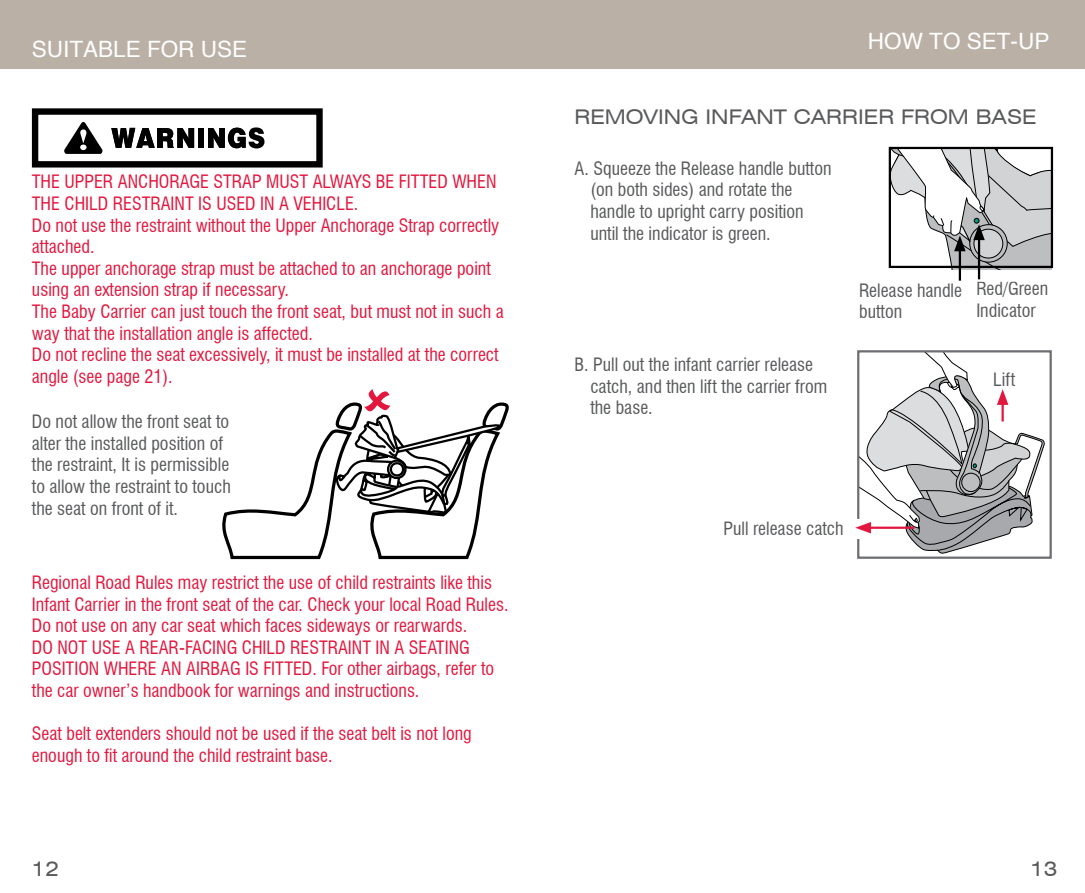
<style>
.page{position:relative;width:1085px;height:893px;background:#fff}
.page>*{position:absolute;margin:0;border:0;box-sizing:border-box;transform-origin:0 0}
.t1{font:22.5px "Helvetica";color:#fff}
.t2{font:expanded 20.25px "Swiss 721 BT";color:#58595b}
.t3{font:condensed 18px/21.6px "Swiss 721 BT";color:#e3173e}
.t4{font:condensed 18px/21.6px "Swiss 721 BT";color:#58595b}
</style>
<div class="page">
<div style="left:0;top:0;width:1084px;height:69px;background:#bbb0a6"></div>
<div style="left:32px;top:108px;width:290px;height:60px;border:6px solid #000"></div>
<svg style="left:64px;top:122px;width:39px;height:32px"></svg>
<svg style="left:111px;top:128px;width:83px;height:20px"></svg>
<div style="left:198px;top:128px;width:6px;height:20px;background:#000"></div>
<svg style="left:208px;top:127px;width:56px;height:21px"></svg>
<svg style="left:222px;top:389px;width:286px;height:171px"></svg>
<div style="left:857px;top:350px;width:194px;height:209px;border:2px solid #6d6e71"></div>
<svg style="left:855px;top:352px;width:189px;height:202px"></svg>
<hr style="left:958px;top:248px;width:2px;height:54px;background:#000">
<hr style="left:977px;top:237px;width:3px;height:54px;background:#000">
<svg style="left:888px;top:147px;width:162px;height:122px"></svg>
<div style="left:857px;top:282px;width:109px;height:47px;background:#fff"></div>
<div style="left:975px;top:280px;width:94px;height:41px;background:#fff"></div>
<p class="t1" style="left:32px;top:30px;width:217px">SUITABLE FOR USE</p>
<p class="t3" style="left:32px;top:171px;width:473px">THE UPPER ANCHORAGE STRAP MUST ALWAYS BE FITTED WHEN THE CHILD RESTRAINT IS USED IN A VEHICLE.<br>Do not use the restraint without the Upper Anchorage Strap correctly attached.<br>The upper anchorage strap must be attached to an anchorage point using an extension strap if necessary.<br>The Baby Carrier can just touch the front seat, but must not in such a way that the installation angle is affected.<br>Do not recline the seat excessively, it must be installed at the correct angle (see page 21).</p>
<p class="t4" style="left:32px;top:411px;width:200px">Do not allow the front seat to alter the installed position of the restraint, It is permissible to allow the restraint to touch the seat on front of it.</p>
<p class="t3" style="left:32px;top:572px;width:478px">Regional Road Rules may restrict the use of child restraints like this Infant Carrier in the front seat of the car. Check your local Road Rules.<br>Do not use on any car seat which faces sideways or rearwards.<br>DO NOT USE A REAR-FACING CHILD RESTRAINT IN A SEATING POSITION WHERE AN AIRBAG IS FITTED. For other airbags, refer to the car owner’s handbook for warnings and instructions.</p>
<p class="t3" style="left:32px;top:723px;width:441px">Seat belt extenders should not be used if the seat belt is not long enough to fit around the child restraint base.</p>
<p class="t1" style="left:867px;top:22px;width:183px">HOW TO SET-UP</p>
<p class="t2" style="left:574px;top:104px;width:463px">REMOVING INFANT CARRIER FROM BASE</p>
<p class="t4" style="left:590px;top:157px;width:242px;text-indent:-16px">A. Squeeze the Release handle button (on both sides) and rotate the handle to upright carry position until the indicator is green.</p>
<p class="t4" style="left:590px;top:354px;width:238px;text-indent:-16px">B. Pull out the infant carrier release catch, and then lift the carrier from the base.</p>
<p class="t4" style="left:858px;top:279px;width:104px">Release handle button</p>
<p class="t4" style="left:976px;top:278px;width:73px">Red/Green<br>Indicator</p>
<p class="t4" style="left:993px;top:369px;width:23px">Lift</p>
<p class="t4" style="left:723px;top:517px;width:122px">Pull release catch</p>
<p class="t2" style="left:32px;top:857px;width:29px">12</p>
<p class="t2" style="left:1030px;top:857px;width:29px">13</p>
</div>
